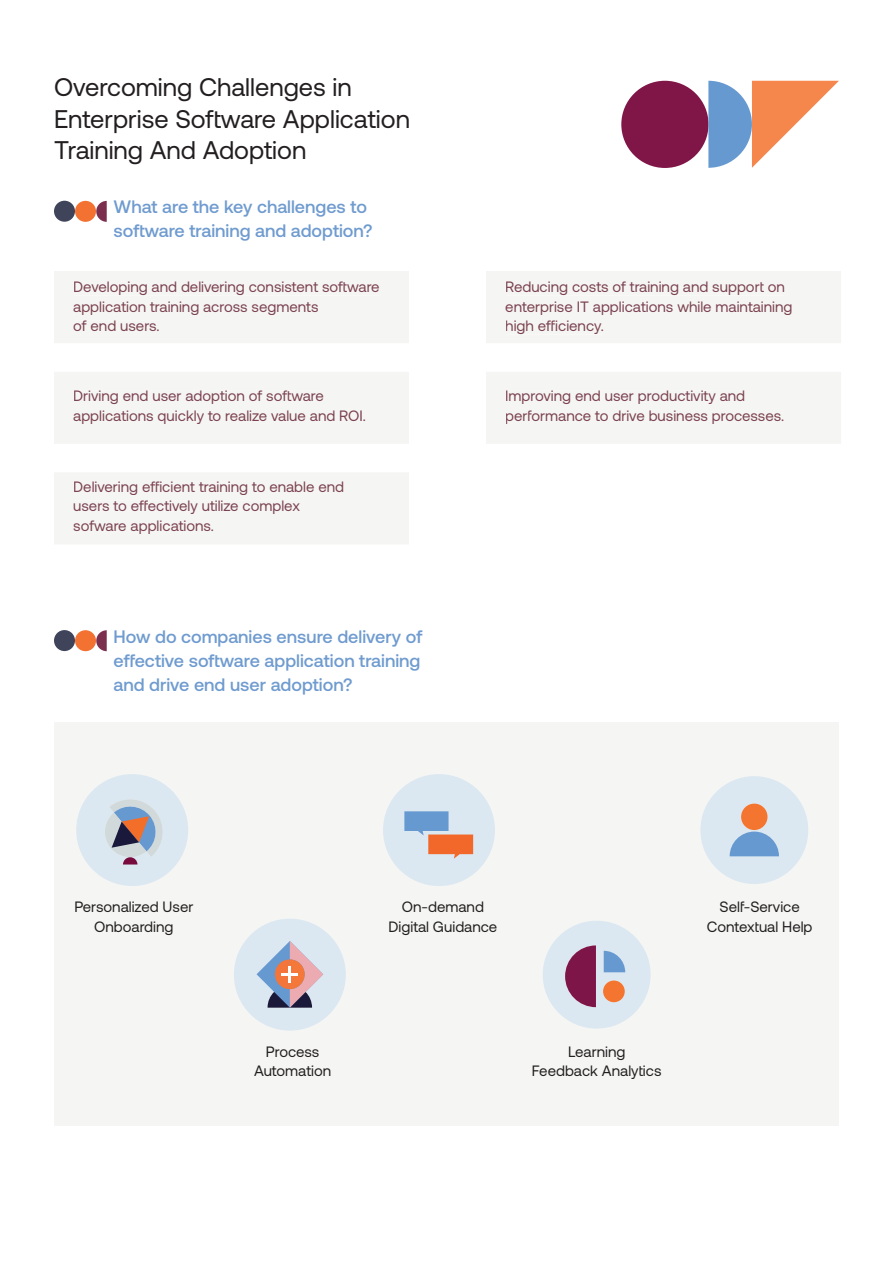
<style>
.page{position:relative;width:893px;height:1263px;background:#fff}
.page>*{position:absolute;margin:0;border:0;box-sizing:border-box;transform-origin:0 0}
.t1{font:25.5px/31.5px "Aeonik";color:#231f20}
.t2{font:500 18px/24px "Aeonik";color:#6f9bcf;text-align:justify}
.t3{font:15px/19.5px "Aeonik";color:#7c4252}
.t4{font:15px/19.5px "Aeonik";color:#231f20;text-align:center}
</style>
<div class="page">
<div style="left:54px;top:721px;width:785px;height:404px;background:#f5f6f3"></div>
<div style="left:75px;top:630px;width:21px;height:21px;background:#f37131;border-radius:50%"></div>
<div style="left:54px;top:630px;width:21px;height:21px;background:#3f445b;border-radius:50%"></div>
<svg style="left:96px;top:630px;width:11px;height:21px"></svg>
<div style="left:54px;top:271px;width:355px;height:72px;background:#f5f6f3"></div>
<div style="left:486px;top:271px;width:355px;height:72px;background:#f5f6f3"></div>
<div style="left:54px;top:372px;width:355px;height:71px;background:#f5f6f3"></div>
<div style="left:486px;top:372px;width:355px;height:71px;background:#f5f6f3"></div>
<div style="left:54px;top:473px;width:355px;height:71px;background:#f5f6f3"></div>
<div style="left:74px;top:282px;width:306px;height:13px;background:#f5f6f3"></div>
<div style="left:74px;top:301px;width:244px;height:14px;background:#f5f6f3"></div>
<div style="left:74px;top:321px;width:85px;height:10px;background:#f5f6f3"></div>
<div style="left:506px;top:282px;width:278px;height:13px;background:#f5f6f3"></div>
<div style="left:506px;top:301px;width:286px;height:14px;background:#f5f6f3"></div>
<div style="left:506px;top:321px;width:97px;height:13px;background:#f5f6f3"></div>
<div style="left:74px;top:391px;width:249px;height:13px;background:#f5f6f3"></div>
<div style="left:74px;top:410px;width:291px;height:14px;background:#f5f6f3"></div>
<div style="left:506px;top:391px;width:238px;height:13px;background:#f5f6f3"></div>
<div style="left:506px;top:410px;width:277px;height:14px;background:#f5f6f3"></div>
<div style="left:74px;top:481px;width:269px;height:14px;background:#f5f6f3"></div>
<div style="left:74px;top:501px;width:226px;height:13px;background:#f5f6f3"></div>
<div style="left:74px;top:520px;width:139px;height:14px;background:#f5f6f3"></div>
<div style="left:621px;top:81px;width:87px;height:87px;background:#801648;border-radius:50%"></div>
<svg style="left:708px;top:81px;width:131px;height:87px"></svg>
<div style="left:75px;top:201px;width:21px;height:21px;background:#f37131;border-radius:50%"></div>
<div style="left:54px;top:201px;width:21px;height:21px;background:#3f445b;border-radius:50%"></div>
<svg style="left:96px;top:201px;width:11px;height:21px"></svg>
<div style="left:383px;top:774px;width:112px;height:112px;background:#dce8f1;border-radius:50%"></div>
<svg style="left:404px;top:811px;width:69px;height:48px"></svg>
<svg style="left:76px;top:774px;width:112px;height:112px"></svg>
<svg style="left:700px;top:776px;width:108px;height:108px"></svg>
<svg style="left:543px;top:921px;width:108px;height:107px"></svg>
<div style="left:603px;top:980px;width:22px;height:22px;background:#f37530;border-radius:50%"></div>
<svg style="left:234px;top:919px;width:112px;height:111px"></svg>
<h1 class="t1" style="left:54px;top:72px;width:357px">Overcoming Challenges in<br>Enterprise Software Application<br>Training And Adoption</h1>
<p class="t2" style="left:114px;top:195px;width:261px">What are the key challenges to software training and adoption?</p>
<p class="t3" style="left:73px;top:277px;width:308px">Developing and delivering consistent software application training across segments<br>of end users.</p>
<p class="t3" style="left:505px;top:277px;width:289px">Reducing costs of training and support on enterprise IT applications while maintaining high efficiency.</p>
<p class="t3" style="left:73px;top:386px;width:294px">Driving end user adoption of software applications quickly to realize value and ROI.</p>
<p class="t3" style="left:505px;top:386px;width:280px">Improving end user productivity and performance to drive business processes.</p>
<p class="t3" style="left:73px;top:477px;width:272px">Delivering efficient training to enable end users to effectively utilize complex sofware applications.</p>
<p class="t2" style="left:114px;top:624px;width:310px">How do companies ensure delivery of effective software application training and drive end user adoption?</p>
<p class="t4" style="left:74px;top:897px;width:121px">Personalized User<br>Onboarding</p>
<p class="t4" style="left:254px;top:1042px;width:79px">Process<br>Automation</p>
<p class="t4" style="left:389px;top:897px;width:110px">On-demand<br>Digital Guidance</p>
<p class="t4" style="left:532px;top:1042px;width:131px">Learning<br>Feedback Analytics</p>
<p class="t4" style="left:707px;top:897px;width:107px">Self-Service<br>Contextual Help</p>
</div>
